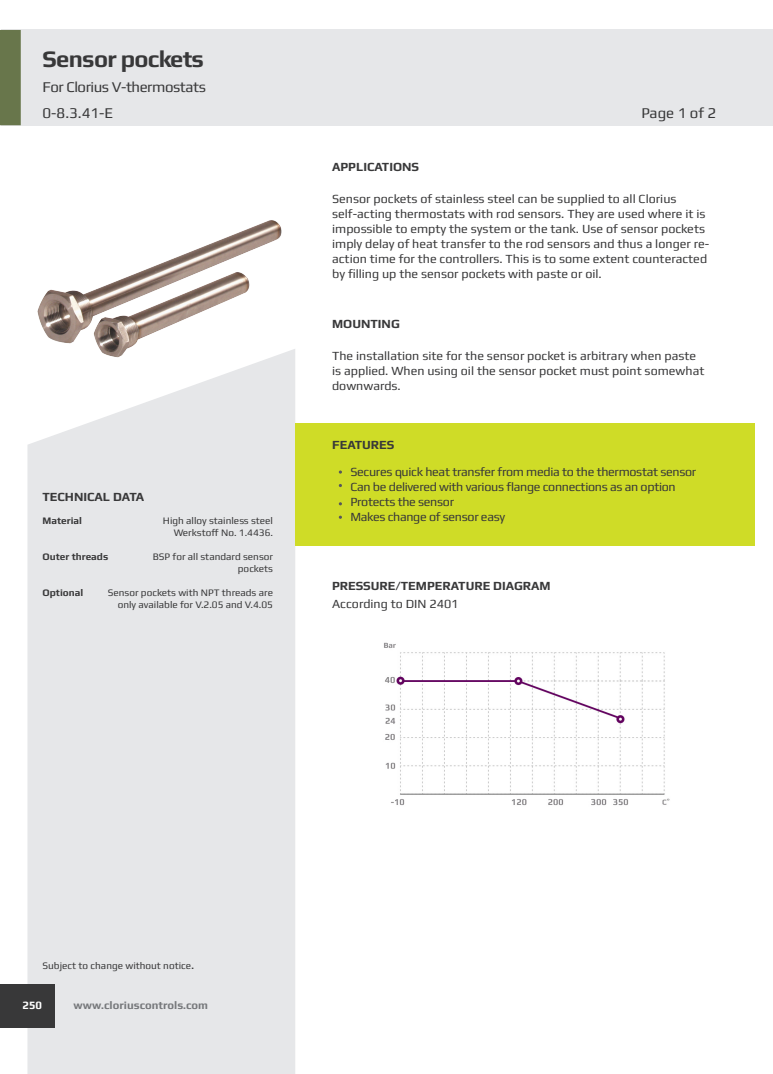
<style>
.page{position:relative;width:773px;height:1074px;background:#fff}
.page>*{position:absolute;margin:0;border:0;box-sizing:border-box;transform-origin:0 0}
.t1{font:700 23.75px "Play";letter-spacing:-.03em;color:#383839}
.t2{font:15px "Play";letter-spacing:-.03em;color:#383839}
.t3{font:12.5px/15px "Play";color:#383839}
.t4{font:12.5px "Play";letter-spacing:-.025em;color:#383839}
.t5{font:700 12.5px "Play";color:#383839}
.t6{font:700 11.25px "Play";color:#76787b}
.t7{font:700 11.25px "Play";color:#fff}
.t8{font:10px/12px "Play";color:#383839;text-align:right}
.t9{font:700 10px "Play";color:#383839}
.s1{font-size:12.5px}
</style>
<div class="page">
<div style="left:27px;top:349px;width:268px;height:725px;background:#e6e7e9"></div>
<div style="left:0;top:984px;width:55px;height:43px;background:#383839"></div>
<div style="left:1px;top:29px;width:771px;height:96px;background:#e6e7e9"></div>
<img style="left:384px;top:642px;width:286px;height:164px">
<div style="left:295px;top:423px;width:460px;height:123px;background:#cfdc27"></div>
<div style="left:0;top:30px;width:21px;height:95px;background:#68764b"></div>
<img style="left:33px;top:220px;width:252px;height:145px">
<p class="t1" style="left:43px;top:44px;width:163px">Sensor pockets</p>
<p class="t2" style="left:43px;top:78px;width:165px">For Clorius V-thermostats</p>
<p class="t2" style="left:43px;top:104px;width:72px">0-8.3.41-E</p>
<p class="t2" style="left:641px;top:104px;width:76px">Page 1 of 2</p>
<p class="t5" style="left:332px;top:159px;width:88px">APPLICATIONS</p>
<p class="t3" style="left:332px;top:191px;width:378px">Sensor pockets of stainless steel can be supplied to all Clorius self-acting thermostats with rod sensors. They are used where it is impossible to empty the system or the tank. Use of sensor pockets imply delay of heat transfer to the rod sensors and thus a longer re&shy;action time for the controllers. This is to some extent counteracted by fi lling up the sensor pockets with paste or oil.</p>
<p class="t5" style="left:332px;top:316px;width:69px">MOUNTING</p>
<p class="t5" style="left:43px;top:489px;width:103px">TECHNICAL DATA</p>
<p class="t9" style="left:43px;top:515px;width:41px">Material</p>
<p class="t8" style="left:163px;top:514px;width:112px">High alloy stainless steel</p>
<p class="t8" style="left:174px;top:526px;width:101px">Werkstoff No. 1.4436.</p>
<p class="t9" style="left:43px;top:551px;width:67px">Outer threads</p>
<p class="t8" style="left:153px;top:550px;width:122px">BSP for all standard sensor pockets</p>
<p class="t9" style="left:43px;top:587px;width:42px">Optional</p>
<p class="t8" style="left:108px;top:586px;width:167px">Sensor pockets with NPT threads are only available for V.2.05 and V.4.05</p>
<p class="t3" style="left:332px;top:348px;width:374px">The installation site for the sensor pocket is arbitrary when paste is applied. When using oil the sensor pocket must point somewhat downwards.</p>
<p class="t5" style="left:332px;top:438px;width:64px">FEATURES</p>
<p class="t4" style="left:350px;top:464px;width:347px">Secures quick heat transfer from media to the thermostat sensor</p>
<p class="t4" style="left:350px;top:479px;width:327px">Can be delivered with various flange connections as an option</p>
<p class="t4" style="left:350px;top:494px;width:105px">Protects the sensor</p>
<p class="t4" style="left:350px;top:509px;width:156px">Makes change of sensor easy</p>
<p class="t5" style="left:332px;top:579px;width:220px">PRESSURE/TEMPERATURE DIAGRAM</p>
<p class="t3" style="left:332px;top:595px;width:128px">According to DIN 2401</p>
<p class="t8" style="left:43px;top:959px;width:153px">Subject to change without notice<span class="s1">.</span></p>
<p class="t7" style="left:22px;top:998px;width:21px">250</p>
<p class="t6" style="left:74px;top:998px;width:136px">www.cloriuscontrols.com</p>
</div>
